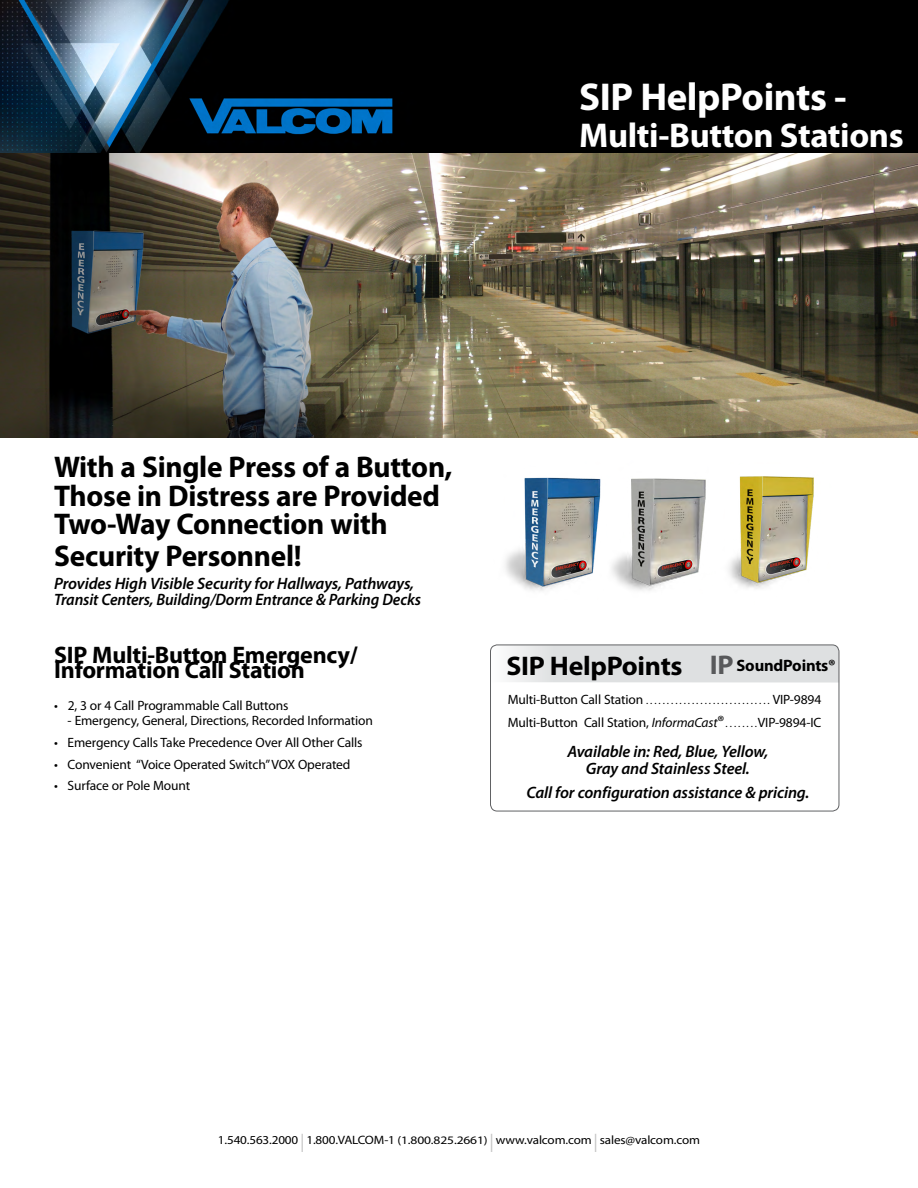
<style>
.page{position:relative;width:918px;height:1188px;background:#fff}
.page>*{position:absolute;margin:0;border:0;box-sizing:border-box;transform-origin:0 0}
.t1{font:700 39px "Myriad Pro";letter-spacing:-.01em;color:#fff}
.t2{font:700 34.5px "Myriad Pro";letter-spacing:-.01em;color:#fff}
.t3{font:700 30px/28.5px "Myriad Pro";letter-spacing:-.01em;color:#000}
.t4{font:700 27px "Myriad Pro";letter-spacing:-.01em;color:#000}
.t5{font:700 24px "Myriad Pro";letter-spacing:-.01em;color:#000}
.t6{font:italic 600 16.5px/16.5px "Myriad Pro";letter-spacing:-.01em;color:#000}
.t7{font:700 16.5px "Myriad Pro";letter-spacing:-.01em;color:#000}
.t8{font:13.5px "Myriad Pro";letter-spacing:-.01em;color:#000}
.t9{font:12.15px "Myriad Pro";letter-spacing:-.01em;color:#000;scale:1.08 1}
.t10{font:10.5px "Myriad Pro";color:#000}
.s1{font-size:27.15px;color:#58595b}
.s2{font-size:13.5px}
.s3{font-style:italic}
.s4{font-size:16.5px}
.s5{font-size:10.5px}
.s6{font-size:27px;color:#c4c4c4}
.s7{font-size:11.55px}
</style>
<div class="page">
<img style="left:0;top:153px;width:918px;height:284px">
<img style="left:0;top:0;width:918px;height:153px">
<svg style="left:490px;top:645px;width:349px;height:38px;background:#e1e3e3"></svg>
<div style="left:490px;top:645px;width:349px;height:166px;border:1px solid #616264;border-radius:7px"></div>
<img style="left:505px;top:476px;width:309px;height:115px">
<h1 class="t1" style="left:579px;top:72px;width:269px">SIP HelpPoints -</h1>
<h2 class="t2" style="left:579px;top:113px;width:326px">Multi-Button Stations</h2>
<h3 class="t3" style="left:54px;top:452px;width:400px">With a Single Press of a Button,<br>Those in Distress are Provided<br>Two-Way Connection with</h3>
<h3 class="t3" style="left:54px;top:540px;width:249px">Security Personnel!</h3>
<p class="t6" style="left:54px;top:575px;width:368px">Provides High Visible Security for Hallways, Pathways,<br>Transit Centers, Building/Dorm Entrance &amp; Parking Decks</p>
<h3 class="t5" style="left:54px;top:639px;width:305px">SIP Multi-Button Emergency/</h3>
<h3 class="t5" style="left:54px;top:654px;width:252px">Information Call Station</h3>
<p class="t8" style="left:54px;top:697px;width:236px">• 2, 3 or 4 Call Programmable Call Buttons</p>
<p class="t8" style="left:68px;top:712px;width:307px">- Emergency, General, Directions, Recorded Information</p>
<p class="t8" style="left:54px;top:734px;width:310px">• Emergency Calls Take Precedence Over All Other Calls</p>
<p class="t8" style="left:54px;top:756px;width:298px">• Convenient “Voice Operated Switch”VOX Operated</p>
<p class="t8" style="left:54px;top:778px;width:138px">• Surface or Pole Mount</p>
<p class="t7" style="left:710px;top:654px;width:128px"><span class="s1">IP</span> SoundPoints®</p>
<h3 class="t4" style="left:507px;top:648px;width:178px">SIP HelpPoints</h3>
<p class="t10" style="left:508px;top:694px;width:140px"><span class="s2">Multi-Button Call Station</span>...............................</p>
<p class="t8" style="left:773px;top:691px;width:50px">VIP-9894</p>
<p class="t8" style="left:508px;top:714px;width:220px">Multi-Button Call Station, <span class="s3">InformaCast</span><span class="s4">®</span><span class="s5">........</span></p>
<p class="t8" style="left:758px;top:714px;width:65px">VIP-9894-IC</p>
<p class="t6" style="left:568px;top:743px;width:202px;text-align:center">Available in: Red, Blue, Yellow,<br>Gray and Stainless Steel.</p>
<p class="t6" style="left:526px;top:784px;width:285px">Call for configuration assistance &amp; pricing.</p>
<p class="t9" style="left:218px;top:1133px;width:448px">1.540.563.2000 <span class="s6">I</span> 1.800.VALCOM-1 <span class="s7">(1.800.825.2661)</span> <span class="s6">I</span> www.valcom.com <span class="s6">I</span> sales@valcom.com</p>
</div>
